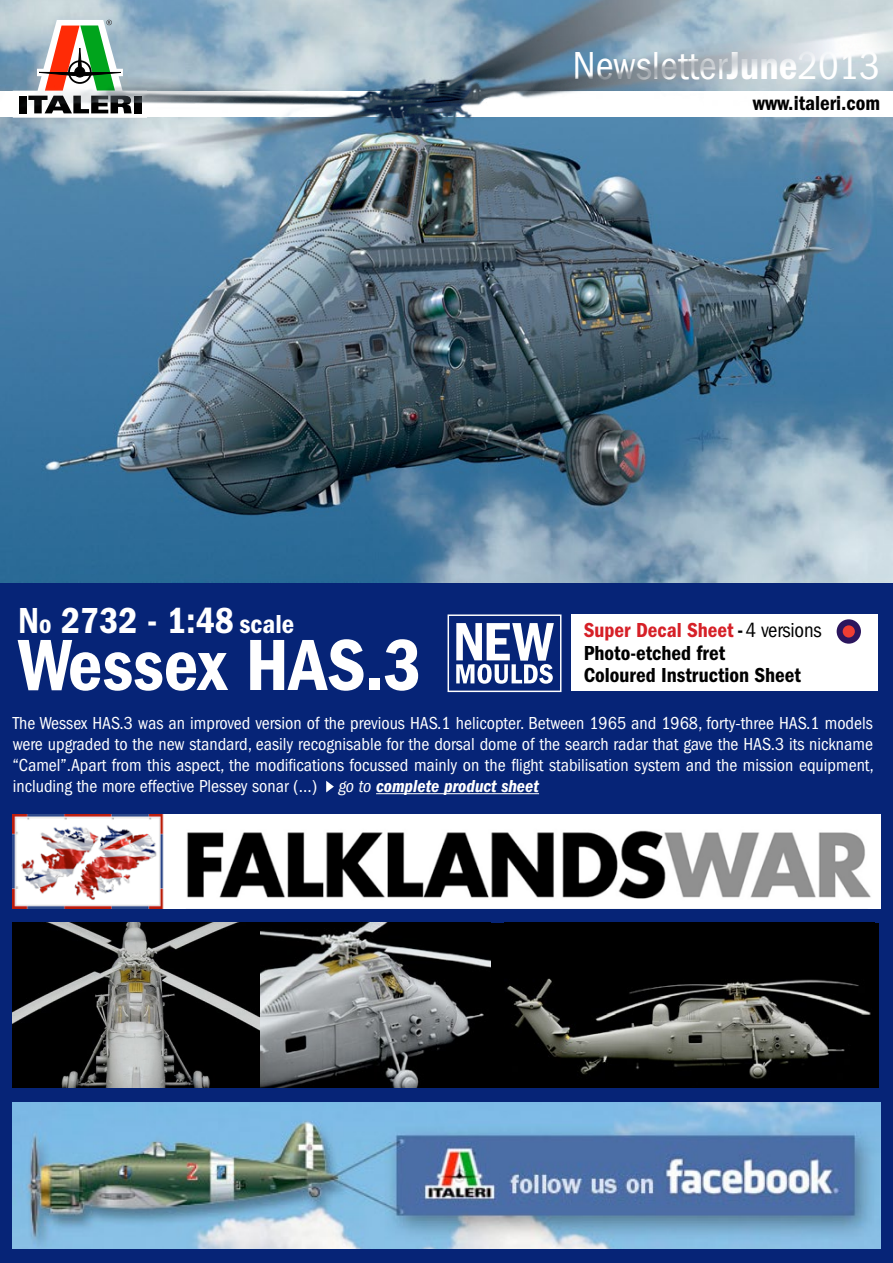
<style>
.page{position:relative;width:893px;height:1263px;background:#fff}
.page>*{position:absolute;margin:0;border:0;box-sizing:border-box;transform-origin:0 0}
.t1{font:75px "ITC Franklin Gothic Std Dm Cd";color:#fff}
.t2{font:condensed 40.5px "ITC Franklin Gothic Std";color:#fff}
.t3{font:37.5px "ITC Franklin Gothic Std Dm Cd";color:#fff}
.t4{font:21px "ITC Franklin Gothic Std Dm Cd";color:#000}
.t5{font:21px "ITC Franklin Gothic Std Dm Cd";color:#d62027}
.t6{font:condensed 18px/21px "ITC Franklin Gothic Std";color:#fff;text-align:justify}
.s1{font-family:"ITC Franklin Gothic Std Dm Cd";font-stretch:normal}
.s2{font-size:27px}
.s3{color:#000}
.s4{font-family:"ITC Franklin Gothic Std";font-stretch:condensed;color:#000}
.s5{font-style:italic}
.s6{font-family:"ITC Franklin Gothic Std Dm Cd It";font-stretch:normal}
</style>
<div class="page">
<img style="left:0;top:0;width:893px;height:584px">
<div style="left:0;top:584px;width:893px;height:679px;background:#062477"></div>
<svg style="left:13px;top:20px;width:134px;height:16px"></svg>
<hr style="left:376px;top:793px;width:163px;height:1px;background:#fff">
<svg style="left:326px;top:781px;width:8px;height:11px"></svg>
<img style="left:13px;top:923px;width:477px;height:165px">
<div style="left:490px;top:923px;width:389px;height:165px;background:#000"></div>
<img style="left:507px;top:978px;width:364px;height:101px">
<img style="left:13px;top:815px;width:867px;height:93px">
<div style="left:448px;top:614px;width:113px;height:78px;border:1px solid #fff"></div>
<svg style="left:456px;top:623px;width:98px;height:61px"></svg>
<img style="left:0;top:36px;width:893px;height:82px">
<img style="left:13px;top:1103px;width:867px;height:145px">
<div style="left:571px;top:614px;width:307px;height:77px;background:#fff"></div>
<div style="left:837px;top:619px;width:24px;height:25px;background:#2b165e;border-radius:50%"></div>
<div style="left:843px;top:625px;width:12px;height:12px;background:#ef3e33;border-radius:50%"></div>
<p class="t2" style="left:573px;top:42px;width:309px">Newsletter<span class="s1">June</span>2013</p>
<p class="t4" style="left:753px;top:91px;width:129px">www.italeri.com</p>
<p class="t3" style="left:18px;top:599px;width:278px">N<span class="s2">o</span> 2732 - 1:48 <span class="s2">scale</span></p>
<p class="t1" style="left:18px;top:622px;width:405px">Wessex HAS.3</p>
<p class="t5" style="left:584px;top:618px;width:239px">Super Decal Sheet <span class="s3">-</span> <span class="s4">4 versions</span></p>
<p class="t4" style="left:584px;top:641px;width:143px">Photo-etched fret</p>
<p class="t4" style="left:584px;top:663px;width:219px">Coloured Instruction Sheet</p>
<p class="t6" style="left:13px;top:713px;width:863px">The Wessex HAS.3 was an improved version of the previous HAS.1 helicopter. Between 1965 and 1968, forty-three HAS.1 models were upgraded to the new standard, easily recognisable for the dorsal dome of the search radar that gave the HAS.3 its nickname “Camel”.Apart from this aspect, the modifications focussed mainly on the flight stabilisation system and the mission equipment, including the more effective Plessey sonar (...) <span class="s5">go to</span> <span class="s6">complete product sheet</span></p>
</div>
